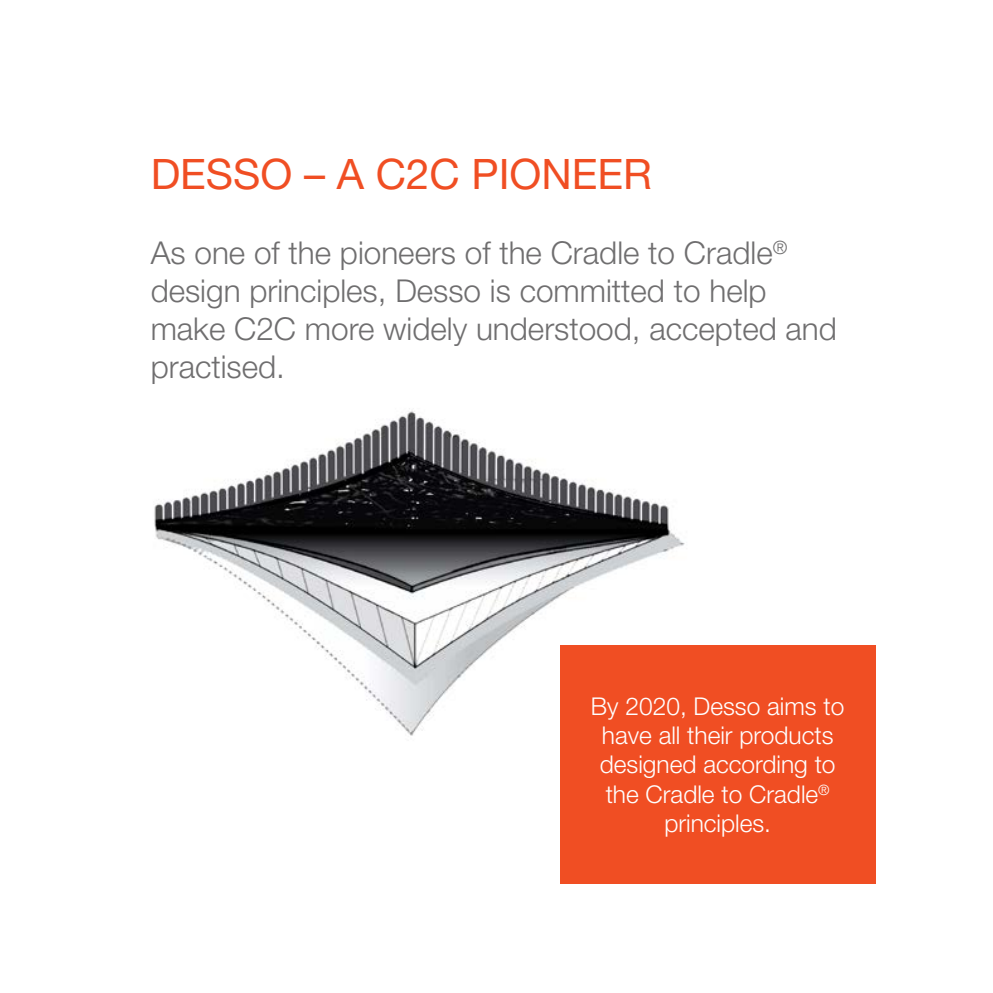
<style>
.page{position:relative;width:993px;height:993px;background:#fff}
.page>*{position:absolute;margin:0;border:0;box-sizing:border-box;transform-origin:0 0}
.t1{font:42px "Helvetica Neue LT Std";color:#f04e23}
.t2{font:300 31.5px/37.8px "Helvetica Neue LT Std";color:#6f6e6f}
.t3{font:300 24.5px/29.4px "Helvetica Neue LT Std";color:#fff;text-align:center}
</style>
<div class="page">
<img style="left:154px;top:408px;width:531px;height:328px">
<div style="left:560px;top:645px;width:315px;height:238px;background:#f04e23"></div>
<h1 class="t1" style="left:151px;top:148px;width:502px">DESSO – A C2C PIONEER</h1>
<p class="t2" style="left:151px;top:233px;width:687px">As one of the pioneers of the Cradle to Cradle<sup>® </sup>design principles, Desso is committed to help make C2C more widely understood, accepted and practised.</p>
<p class="t3" style="left:590px;top:690px;width:255px">By 2020, Desso aims to have all their products designed according to the Cradle to Cradle<sup>® </sup>principles.</p>
</div>
